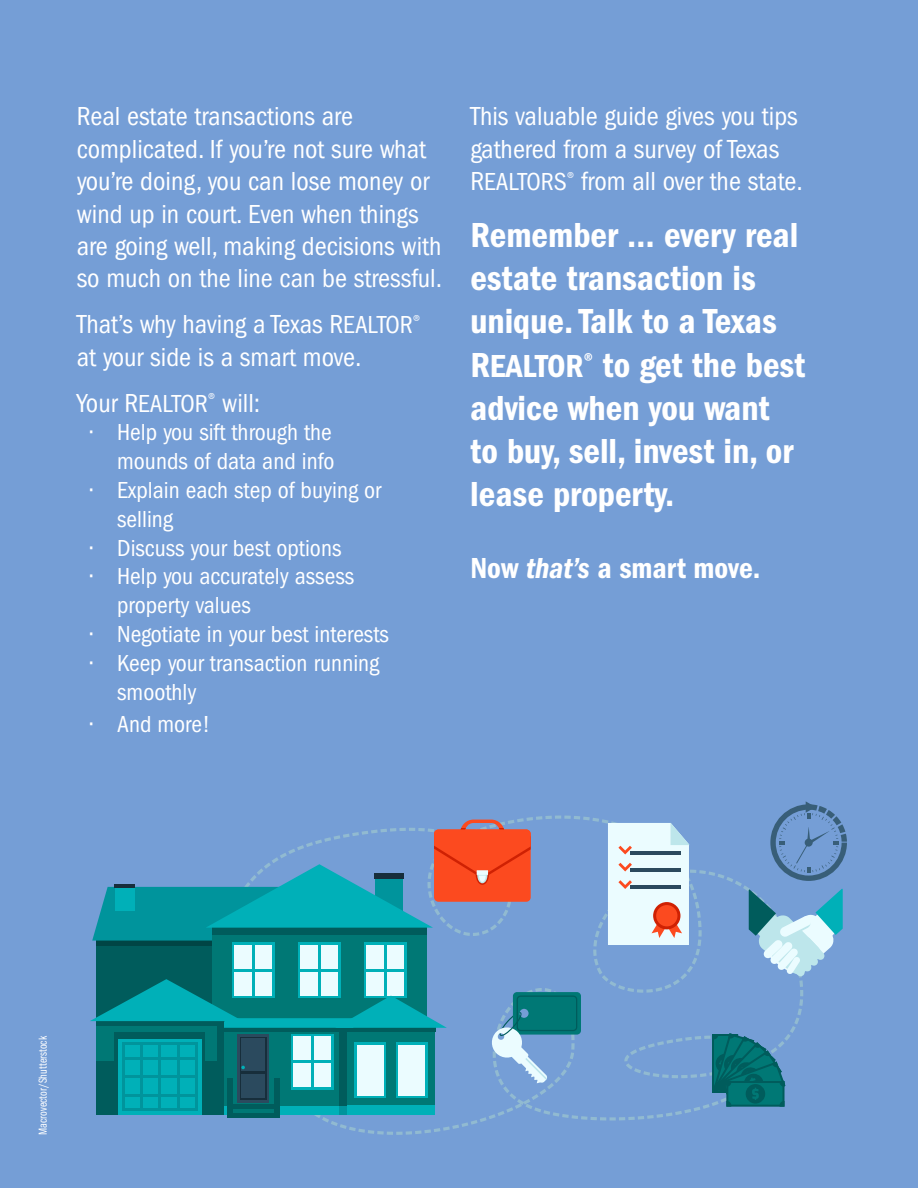
<style>
.page{position:relative;width:918px;height:1188px;background:#759ed6}
.page>*{position:absolute;margin:0;border:0;box-sizing:border-box;transform-origin:0 0}
.t1{font:36px/43.2px "ITC Franklin Gothic Std Dm Cd";color:#fff}
.t2{font:30px "ITC Franklin Gothic Std Dm Cd";color:#fff}
.t3{font:condensed 27px/32.4px "ITC Franklin Gothic Std";color:#fff}
.t4{font:condensed 24px/28.8px "ITC Franklin Gothic Std";color:#fff}
.t5{font:12px "ITC Franklin Gothic Std Bk Cp";color:#fff}
.s1{font-size:25.5px}
.s2{font-size:33px}
.s3{font-family:"ITC Franklin Gothic Std Dm Cd It"}
</style>
<div class="page">
<svg style="left:230px;top:816px;width:573px;height:319px"></svg>
<svg style="left:770px;top:801px;width:77px;height:80px"></svg>
<div style="left:97px;top:936px;width:126px;height:179px;background:#005c5c"></div>
<div style="left:97px;top:936px;width:126px;height:10px;background:#004545"></div>
<div style="left:212px;top:925px;width:215px;height:190px;background:#007875"></div>
<div style="left:347px;top:1024px;width:88px;height:91px;background:#007875"></div>
<svg style="left:298px;top:943px;width:43px;height:36px"></svg>
<div style="left:301px;top:945px;width:37px;height:51px;background:#ebfcff"></div>
<hr style="left:318px;top:945px;width:3px;height:52px;background:#00b0b8">
<hr style="left:300px;top:969px;width:38px;height:3px;background:#00b0b8">
<svg style="left:232px;top:943px;width:43px;height:36px"></svg>
<div style="left:235px;top:945px;width:37px;height:51px;background:#ebfcff"></div>
<hr style="left:252px;top:945px;width:3px;height:52px;background:#00b0b8">
<hr style="left:234px;top:969px;width:38px;height:3px;background:#00b0b8">
<svg style="left:364px;top:943px;width:43px;height:36px"></svg>
<div style="left:367px;top:945px;width:37px;height:51px;background:#ebfcff"></div>
<hr style="left:384px;top:945px;width:3px;height:52px;background:#00b0b8">
<hr style="left:366px;top:969px;width:38px;height:3px;background:#00b0b8">
<div style="left:291px;top:1034px;width:43px;height:55px;background:#00b0b8"></div>
<div style="left:293px;top:1037px;width:38px;height:50px;background:#ebfcff"></div>
<hr style="left:311px;top:1036px;width:3px;height:52px;background:#00b0b8">
<hr style="left:293px;top:1060px;width:38px;height:3px;background:#00b0b8">
<div style="left:354px;top:1043px;width:32px;height:55px;background:#00b0b8"></div>
<div style="left:357px;top:1045px;width:27px;height:50px;background:#ebfcff"></div>
<div style="left:396px;top:1043px;width:32px;height:55px;background:#00b0b8"></div>
<div style="left:398px;top:1045px;width:27px;height:50px;background:#ebfcff"></div>
<div style="left:212px;top:1106px;width:215px;height:9px;background:#00b0b8"></div>
<div style="left:347px;top:1106px;width:88px;height:9px;background:#00b0b8"></div>
<div style="left:97px;top:1018px;width:126px;height:97px;background:#007875"></div>
<div style="left:227px;top:1088px;width:53px;height:29px;background:#007875"></div>
<div style="left:238px;top:1034px;width:31px;height:69px;background:#2b4a5e"></div>
<svg style="left:240px;top:1037px;width:27px;height:63px"></svg>
<div style="left:242px;top:1039px;width:23px;height:59px;background:#2b4a5e"></div>
<svg style="left:241px;top:1066px;width:4px;height:3px"></svg>
<hr style="left:240px;top:1071px;width:27px;height:2px;background:#172e3b">
<div style="left:223px;top:1024px;width:212px;height:8px;background:#005c5c"></div>
<hr style="left:227px;top:1105px;width:53px;height:4px;background:#005c5c">
<div style="left:217px;top:1018px;width:6px;height:97px;background:#005c5c"></div>
<hr style="left:227px;top:1113px;width:53px;height:4px;background:#005c5c">
<svg style="left:92px;top:820px;width:439px;height:121px"></svg>
<div style="left:115px;top:885px;width:19px;height:26px;background:#00b0b8"></div>
<hr style="left:114px;top:884px;width:21px;height:4px;background:#172e3b">
<svg style="left:90px;top:979px;width:357px;height:49px"></svg>
<div style="left:115px;top:1033px;width:90px;height:82px;background:#005c5c"></div>
<div style="left:340px;top:1030px;width:7px;height:76px;background:#005c5c"></div>
<div style="left:97px;top:1061px;width:126px;height:54px;background:#005c5c"></div>
<div style="left:118px;top:1039px;width:84px;height:76px;background:#00b0b8"></div>
<div style="left:227px;top:1078px;width:6px;height:39px;background:#005c5c"></div>
<div style="left:274px;top:1078px;width:6px;height:39px;background:#005c5c"></div>
<div style="left:122px;top:1043px;width:76px;height:68px;background:#00949c"></div>
<div style="left:125px;top:1045px;width:70px;height:63px;background:#00b0b8"></div>
<hr style="left:159px;top:1045px;width:2px;height:64px;background:#00949c">
<hr style="left:140px;top:1045px;width:3px;height:64px;background:#00949c">
<hr style="left:177px;top:1045px;width:3px;height:64px;background:#00949c">
<hr style="left:125px;top:1075px;width:71px;height:3px;background:#00949c">
<hr style="left:125px;top:1057px;width:71px;height:3px;background:#00949c">
<hr style="left:125px;top:1094px;width:71px;height:3px;background:#00949c">
<div style="left:340px;top:1106px;width:7px;height:9px;background:#00949c"></div>
<svg style="left:608px;top:823px;width:82px;height:122px"></svg>
<svg style="left:749px;top:889px;width:94px;height:88px"></svg>
<svg style="left:713px;top:1033px;width:72px;height:74px"></svg>
<svg style="left:490px;top:992px;width:91px;height:91px"></svg>
<p class="t3" style="left:77px;top:101px;width:367px">Real estate transactions are complicated. If you’re not sure what you’re doing, you can lose money or wind up in court. Even when things are going well, making decisions with so much on the line can be stressful.</p>
<p class="t3" style="left:77px;top:308px;width:345px">That’s why having a Texas R<span class="s1">EALTOR</span><sup>® </sup>at your side is a smart move.</p>
<p class="t3" style="left:77px;top:387px;width:185px">Your R<span class="s1">EALTOR</span><sup>®</sup> will:</p>
<p class="t4" style="left:90px;top:418px;width:246px;text-align:right">• Help you sift through the mounds of data and info</p>
<p class="t4" style="left:117px;top:476px;width:266px;text-indent:-27px">• Explain each step of buying or selling</p>
<p class="t4" style="left:90px;top:534px;width:253px">• Discuss your best options</p>
<p class="t4" style="left:117px;top:562px;width:239px;text-indent:-27px">• Help you accurately assess property values</p>
<p class="t4" style="left:90px;top:620px;width:300px">• Negotiate in your best interests</p>
<p class="t4" style="left:117px;top:649px;width:264px;text-indent:-27px">• Keep your transaction running smoothly</p>
<p class="t4" style="left:90px;top:710px;width:122px">• And more!</p>
<p class="t3" style="left:470px;top:101px;width:334px">This valuable guide gives you tips gathered from a survey of Texas<br>R<span class="s1">EALTORS</span><sup>®</sup> from all over the state.</p>
<h1 class="t1" style="left:470px;top:214px;width:337px">Remember … every real estate transaction is unique. Talk to a Texas<br>R<span class="s2">EALTOR</span><sup>®</sup> to get the best advice when you want to buy, sell, invest in, or lease property.</h1>
<p class="t2" style="left:470px;top:551px;width:292px">Now <span class="s3">that’s</span> a smart move.</p>
<p class="t5" style="left:36px;top:1135px;width:100px;rotate:-90deg">Macrovector/Shutterstock</p>
</div>
